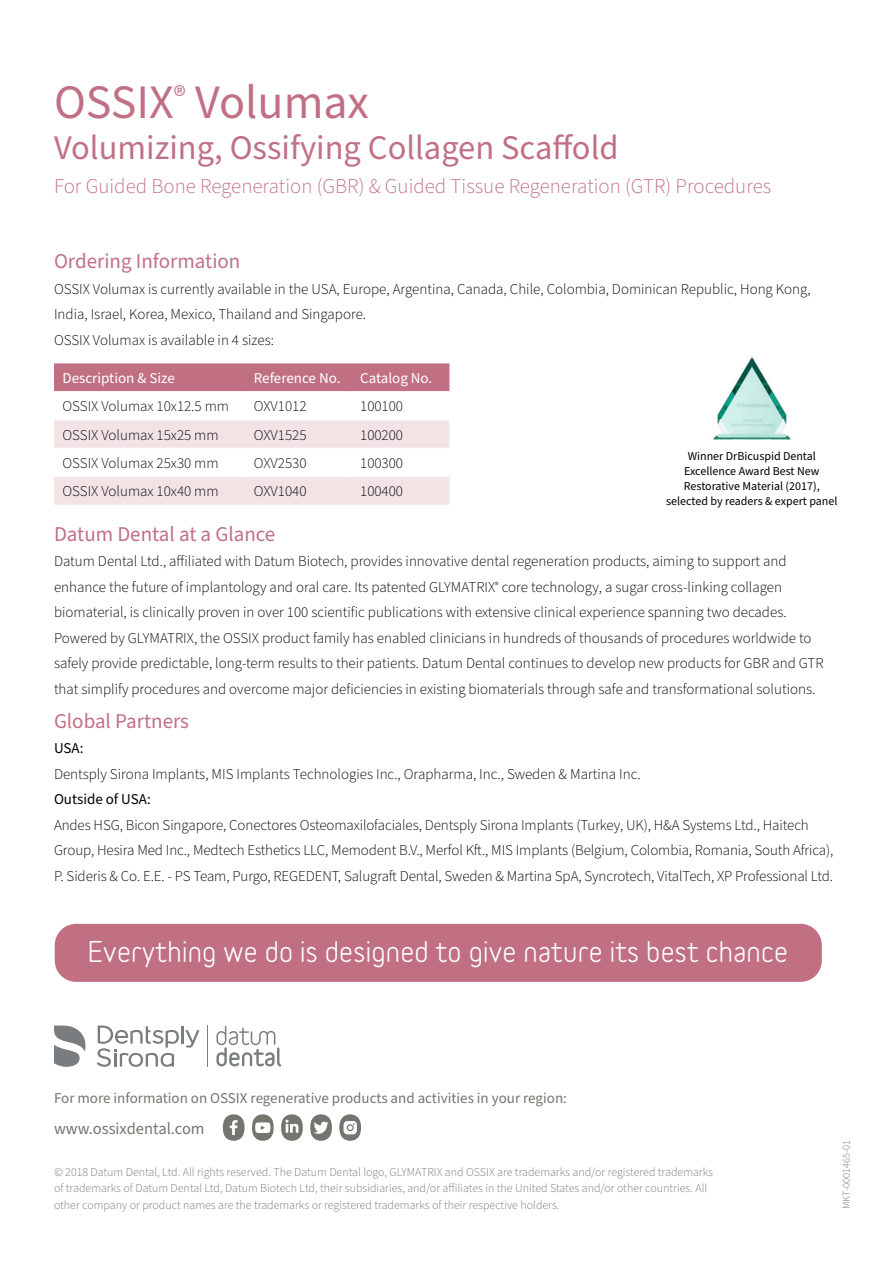
<style>
.page{position:relative;width:893px;height:1263px;background:#fff}
.page>*{position:absolute;margin:0;border:0;box-sizing:border-box;transform-origin:0 0}
.t1{font:48px "Source Sans Pro";color:#c17084}
.t2{font:34.5px "Source Sans Pro";color:#c17084}
.t3{font:700 27px "Variable";letter-spacing:.01em;color:#fff}
.t4{font:300 21px "Source Sans Pro";color:#c17084}
.t5{font:21px "Source Sans Pro";color:#c17084}
.t6{font:16.5px "Source Sans Pro";color:#75756f}
.t7{font:300 15px/25.5px "Source Sans Pro";color:#000}
.t8{font:15px "Source Sans Pro";color:#75756f}
.t9{font:15px "Source Sans Pro";color:#fff}
.t10{font:15px "Source Sans Pro";color:#000}
.t11{font:300 12px/16.5px "Source Sans Pro";color:#75756f}
.t12{font:12px/15px "Source Sans Pro";color:#000;text-align:center}
.t13{font:300 10.5px "Source Sans Pro";color:#75756f}
</style>
<div class="page">
<div style="left:55px;top:924px;width:767px;height:58px;background:#c17084;border-radius:21px"></div>
<div style="left:54px;top:363px;width:395px;height:28px;background:#c17084"></div>
<svg style="left:54px;top:420px;width:395px;height:85px"></svg>
<hr style="left:54px;top:448px;width:191px;height:1px;background:#fff">
<hr style="left:245px;top:448px;width:107px;height:1px;background:#fff">
<hr style="left:352px;top:448px;width:97px;height:1px;background:#fff">
<hr style="left:54px;top:476px;width:191px;height:1px;background:#fff">
<hr style="left:245px;top:476px;width:107px;height:1px;background:#fff">
<hr style="left:352px;top:476px;width:97px;height:1px;background:#fff">
<hr style="left:207px;top:1026px;width:1px;height:41px;background:#7a7d7f">
<svg style="left:97px;top:1025px;width:103px;height:42px"></svg>
<svg style="left:54px;top:1025px;width:32px;height:42px"></svg>
<svg style="left:216px;top:1026px;width:65px;height:40px"></svg>
<img style="left:713px;top:357px;width:78px;height:82px">
<svg style="left:223px;top:1114px;width:21px;height:27px"></svg>
<svg style="left:339px;top:1114px;width:22px;height:27px"></svg>
<svg style="left:252px;top:1114px;width:22px;height:27px"></svg>
<svg style="left:281px;top:1114px;width:22px;height:27px"></svg>
<svg style="left:310px;top:1114px;width:22px;height:27px"></svg>
<h1 class="t1" style="left:54px;top:70px;width:317px">OSSIX<sup>®</sup> Volumax</h1>
<h2 class="t2" style="left:54px;top:125px;width:566px">Volumizing, Ossifying Collagen Scaffold</h2>
<h3 class="t4" style="left:54px;top:172px;width:719px">For Guided Bone Regeneration (GBR) &amp; Guided Tissue Regeneration (GTR) Procedures</h3>
<h3 class="t5" style="left:54px;top:247px;width:188px">Ordering Information</h3>
<p class="t7" style="left:54px;top:276px;width:758px">OSSIX Volumax is currently available in the USA, Europe, Argentina, Canada, Chile, Colombia, Dominican Republic, Hong Kong,<br>India, Israel, Korea, Mexico, Thailand and Singapore.<br>OSSIX Volumax is available in 4 sizes:</p>
<p class="t9" style="left:63px;top:368px;width:114px">Description &amp; Size</p>
<p class="t9" style="left:254px;top:368px;width:88px">Reference No.</p>
<p class="t9" style="left:360px;top:368px;width:74px">Catalog No.</p>
<p class="t7" style="left:63px;top:394px;width:168px">OSSIX Volumax 10x12.5 mm</p>
<p class="t7" style="left:254px;top:394px;width:54px">OXV1012</p>
<p class="t7" style="left:360px;top:394px;width:44px">100100</p>
<p class="t7" style="left:63px;top:422px;width:158px">OSSIX Volumax 15x25 mm</p>
<p class="t7" style="left:254px;top:422px;width:54px">OXV1525</p>
<p class="t7" style="left:360px;top:422px;width:44px">100200</p>
<p class="t7" style="left:63px;top:451px;width:158px">OSSIX Volumax 25x30 mm</p>
<p class="t7" style="left:254px;top:451px;width:54px">OXV2530</p>
<p class="t7" style="left:360px;top:451px;width:44px">100300</p>
<p class="t7" style="left:63px;top:479px;width:158px">OSSIX Volumax 10x40 mm</p>
<p class="t7" style="left:254px;top:479px;width:54px">OXV1040</p>
<p class="t7" style="left:360px;top:479px;width:44px">100400</p>
<h3 class="t5" style="left:54px;top:520px;width:223px">Datum Dental at a Glance</h3>
<p class="t7" style="left:54px;top:549px;width:771px">Datum Dental Ltd., affiliated with Datum Biotech, provides innovative dental regeneration products, aiming to support and enhance the future of implantology and oral care. Its patented GLYMATRIX<sup>®</sup> core technology, a sugar cross-linking collagen biomaterial, is clinically proven in over 100 scientific publications with extensive clinical experience spanning two decades.<br>Powered by GLYMATRIX, the OSSIX product family has enabled clinicians in hundreds of thousands of procedures worldwide to safely provide predictable, long-term results to their patients. Datum Dental continues to develop new products for GBR and GTR that simplify procedures and overcome major deficiencies in existing biomaterials through safe and transformational solutions.</p>
<h3 class="t5" style="left:54px;top:707px;width:137px">Global Partners</h3>
<p class="t10" style="left:54px;top:738px;width:31px">USA:</p>
<p class="t7" style="left:54px;top:761px;width:588px">Dentsply Sirona Implants, MIS Implants Technologies Inc., Orapharma, Inc., Sweden &amp; Martina Inc.</p>
<p class="t10" style="left:54px;top:789px;width:98px">Outside of USA:</p>
<p class="t7" style="left:54px;top:812px;width:781px">Andes HSG, Bicon Singapore, Conectores Osteomaxilofaciales, Dentsply Sirona Implants (Turkey, UK), H&amp;A Systems Ltd., Haitech<br>Group, Hesira Med Inc., Medtech Esthetics LLC, Memodent B.V., Merfol Kft., MIS Implants (Belgium, Colombia, Romania, South Africa),<br>P. Sideris &amp; Co. E.E. - PS Team, Purgo, REGEDENT, Salugraft Dental, Sweden &amp; Martina SpA, Syncrotech, VitalTech, XP Professional Ltd.</p>
<p class="t12" style="left:666px;top:449px;width:173px">Winner DrBicuspid Dental<br>Excellence Award Best New<br>Restorative Material (2017), selected by readers &amp; expert panel</p>
<h3 class="t3" style="left:88px;top:941px;width:702px">Everything we do is designed to give nature its best chance</h3>
<p class="t8" style="left:54px;top:1088px;width:514px">For more information on OSSIX regenerative products and activities in your region:</p>
<p class="t6" style="left:54px;top:1117px;width:152px">www.ossixdental.com</p>
<p class="t11" style="left:54px;top:1164px;width:661px">© 2018 Datum Dental, Ltd. All rights reserved. The Datum Dental logo, GLYMATRIX and OSSIX are trademarks and/or registered trademarks of trademarks of Datum Dental Ltd, Datum Biotech Ltd, their subsidiaries, and/or affiliates in the United States and/or other countries. All other company or product names are the trademarks or registered trademarks of their respective holders.</p>
<p class="t13" style="left:839px;top:1209px;width:71px;rotate:-90deg">MKT-0001465-01</p>
</div>
